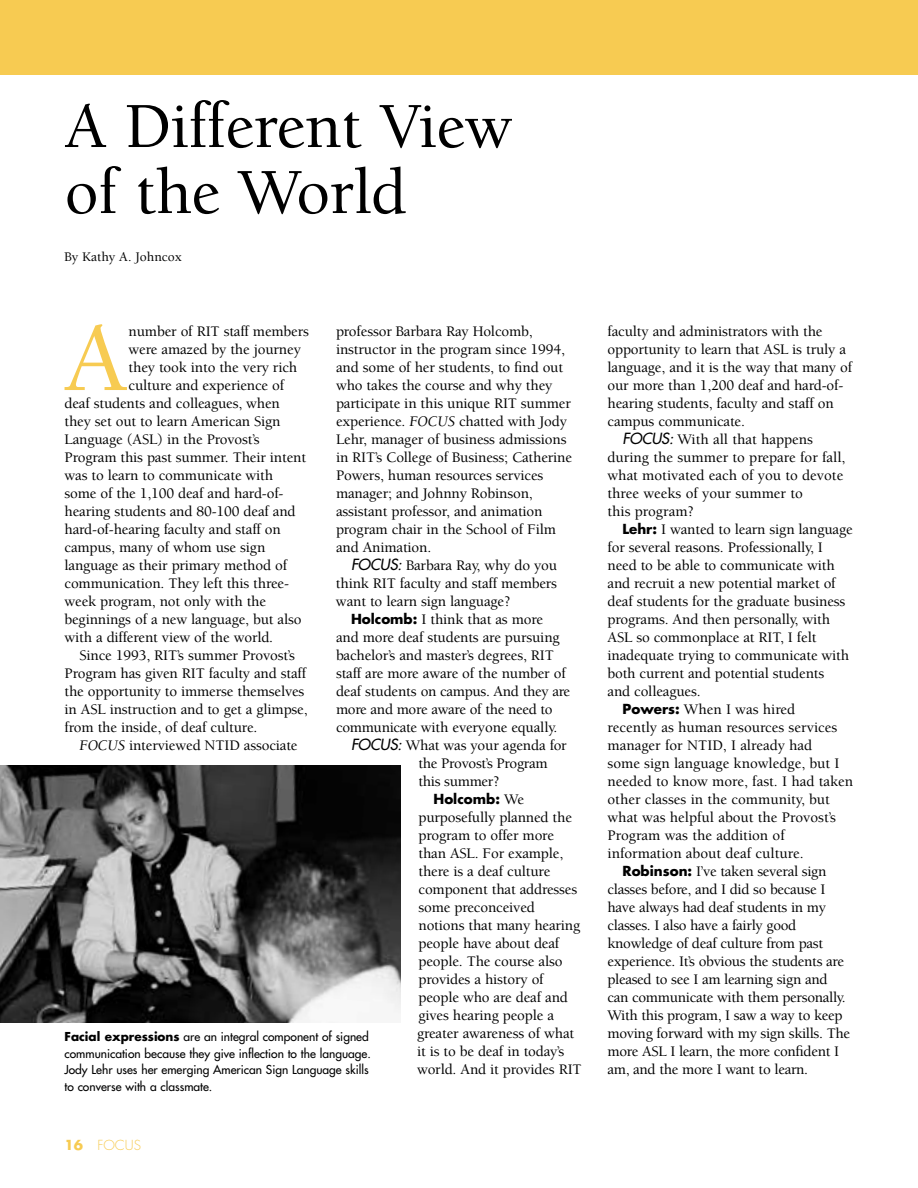
<style>
.page{position:relative;width:918px;height:1188px;background:#fff}
.page>*{position:absolute;margin:0;border:0;box-sizing:border-box;transform-origin:0 0}
.t1{font:500 100.05px "Berkeley";color:#f7cb52}
.t2{font:500 66px/66px "Berkeley";letter-spacing:-.01em;color:#000}
.t3{font:500 15px/18px "Berkeley";letter-spacing:-.01em;color:#000}
.t4{font:500 13.5px "Berkeley";color:#000}
.t5{font:700 13.5px "Futura";color:#000}
.t6{font:300 13.5px "Futura";color:#f7cb52}
.t7{font:12px/16.5px "Futura";color:#000}
.s1{font-weight:400;font-style:italic}
.s2{font-family:"Futura";font-weight:400;font-style:italic}
.s3{font-family:"Futura";font-weight:700;font-size:13.5px}
.s4{font-family:"Berkeley";font-weight:500;font-size:15px}
.s5{font-weight:700}
</style>
<div class="page">
<div style="left:0;top:0;width:918px;height:75px;background:#f7cb52"></div>
<img style="left:0;top:765px;width:400px;height:258px">
<h2 class="t2" style="left:64px;top:99px;width:449px">A Different View of the World</h2>
<p class="t4" style="left:64px;top:252px;width:119px">By Kathy A. Johncox</p>
<h1 class="t1" style="left:64px;top:319px;width:66px">A</h1>
<p class="t3" style="left:129px;top:324px;width:182px">number of RIT staff members</p>
<p class="t3" style="left:336px;top:324px;width:238px">professor Barbara Ray Holcomb, instructor in the program since 1994, and some of her students, to find out who takes the course and why they participate in this unique RIT summer experience. <span class="s1">FOCUS</span> chatted with Jody Lehr, manager of business admissions in RIT’s College of Business; Catherine Powers, human resources services manager; and Johnny Robinson, assistant professor, and animation program chair in the School of Film and Animation.</p>
<p class="t3" style="left:336px;top:558px;width:223px;text-align:justify;text-indent:15px"><span class="s2">FOCUS:</span> Barbara Ray, why do you think RIT faculty and staff members want to learn sign language?</p>
<p class="t3" style="left:351px;top:612px;width:194px"><span class="s3">Holcomb:</span> I think that as more</p>
<p class="t3" style="left:336px;top:630px;width:225px">and more deaf students are pursuing</p>
<p class="t3" style="left:336px;top:648px;width:219px">bachelor’s and master’s degrees, RIT</p>
<p class="t3" style="left:336px;top:666px;width:231px">staff are more aware of the number of</p>
<p class="t3" style="left:336px;top:684px;width:236px">deaf students on campus. And they are</p>
<p class="t3" style="left:336px;top:702px;width:218px">more and more aware of the need to</p>
<p class="t3" style="left:336px;top:720px;width:223px">communicate with everyone equally.</p>
<p class="t3" style="left:351px;top:738px;width:217px"><span class="s2">FOCUS:</span> What was your agenda for</p>
<p class="t3" style="left:419px;top:756px;width:131px">the Provost’s Program</p>
<p class="t3" style="left:419px;top:774px;width:83px">this summer?</p>
<p class="t5" style="left:434px;top:793px;width:92px">Holcomb: <span class="s4">We</span></p>
<p class="t3" style="left:417px;top:810px;width:166px">purposefully planned the program to offer more than ASL. For example, there is a deaf culture component that addresses some preconceived notions that many hearing people have about deaf people. The course also provides a history of people who are deaf and gives hearing people a greater awareness of what it is to be deaf in today’s world. And it provides RIT</p>
<p class="t3" style="left:129px;top:342px;width:174px">were amazed by the journey</p>
<p class="t3" style="left:129px;top:360px;width:170px">they took into the very rich</p>
<p class="t3" style="left:129px;top:378px;width:157px">culture and experience of</p>
<p class="t3" style="left:64px;top:396px;width:217px">deaf students and colleagues, when</p>
<p class="t3" style="left:64px;top:414px;width:218px">they set out to learn American Sign</p>
<p class="t3" style="left:64px;top:432px;width:197px">Language (ASL) in the Provost’s</p>
<p class="t3" style="left:64px;top:450px;width:243px">Program this past summer. Their intent</p>
<p class="t3" style="left:64px;top:468px;width:210px">was to learn to communicate with</p>
<p class="t3" style="left:64px;top:486px;width:221px">some of the 1,100 deaf and hard-of-</p>
<p class="t3" style="left:64px;top:504px;width:233px">hearing students and 80-100 deaf and</p>
<p class="t3" style="left:64px;top:522px;width:218px">hard-of-hearing faculty and staff on</p>
<p class="t3" style="left:64px;top:540px;width:202px">campus, many of whom use sign</p>
<p class="t3" style="left:64px;top:558px;width:224px">language as their primary method of</p>
<p class="t3" style="left:64px;top:576px;width:226px">communication. They left this three-</p>
<p class="t3" style="left:64px;top:594px;width:203px">week program, not only with the</p>
<p class="t3" style="left:64px;top:612px;width:239px">beginnings of a new language, but also</p>
<p class="t3" style="left:64px;top:630px;width:210px">with a different view of the world.</p>
<p class="t3" style="left:80px;top:648px;width:217px">Since 1993, RIT’s summer Provost’s</p>
<p class="t3" style="left:64px;top:666px;width:243px">Program has given RIT faculty and staff</p>
<p class="t3" style="left:64px;top:684px;width:241px">the opportunity to immerse themselves</p>
<p class="t3" style="left:64px;top:702px;width:245px">in ASL instruction and to get a glimpse,</p>
<p class="t3" style="left:64px;top:720px;width:194px">from the inside, of deaf culture.</p>
<p class="t3" style="left:80px;top:738px;width:220px"><span class="s1">FOCUS</span> interviewed NTID associate</p>
<p class="t7" style="left:64px;top:1029px;width:308px"><span class="s5">Facial expressions</span> are an integral component of signed communication because they give inflection to the language.<br>Jody Lehr uses her emerging American Sign Language skills to converse with a classmate.</p>
<p class="t6" style="left:64px;top:1139px;width:78px"><span class="s5">16</span> FOCUS</p>
<p class="t3" style="left:608px;top:324px;width:217px">faculty and administrators with the</p>
<p class="t3" style="left:608px;top:342px;width:240px">opportunity to learn that ASL is truly a</p>
<p class="t3" style="left:608px;top:360px;width:246px">language, and it is the way that many of</p>
<p class="t3" style="left:608px;top:378px;width:238px">our more than 1,200 deaf and hard-of-</p>
<p class="t3" style="left:608px;top:396px;width:228px">hearing students, faculty and staff on</p>
<p class="t3" style="left:608px;top:414px;width:139px">campus communicate.</p>
<p class="t3" style="left:622px;top:432px;width:192px"><span class="s2">FOCUS:</span> With all that happens</p>
<p class="t3" style="left:608px;top:450px;width:240px">during the summer to prepare for fall,</p>
<p class="t3" style="left:608px;top:468px;width:237px">what motivated each of you to devote</p>
<p class="t3" style="left:608px;top:486px;width:197px">three weeks of your summer to</p>
<p class="t3" style="left:608px;top:504px;width:88px">this program?</p>
<p class="t3" style="left:622px;top:522px;width:232px"><span class="s3">Lehr:</span> I wanted to learn sign language</p>
<p class="t3" style="left:607px;top:540px;width:217px">for several reasons. Professionally, I</p>
<p class="t3" style="left:607px;top:558px;width:229px">need to be able to communicate with</p>
<p class="t3" style="left:607px;top:576px;width:230px">and recruit a new potential market of</p>
<p class="t3" style="left:607px;top:594px;width:239px">deaf students for the graduate business</p>
<p class="t3" style="left:607px;top:612px;width:224px">programs. And then personally, with</p>
<p class="t3" style="left:607px;top:630px;width:210px">ASL so commonplace at RIT, I felt</p>
<p class="t3" style="left:607px;top:648px;width:243px">inadequate trying to communicate with</p>
<p class="t3" style="left:607px;top:666px;width:218px">both current and potential students</p>
<p class="t3" style="left:607px;top:684px;width:95px">and colleagues.</p>
<p class="t3" style="left:622px;top:702px;width:174px"><span class="s3">Powers:</span> When I was hired</p>
<p class="t3" style="left:608px;top:720px;width:231px">recently as human resources services</p>
<p class="t3" style="left:608px;top:738px;width:206px">manager for NTID, I already had</p>
<p class="t3" style="left:608px;top:756px;width:234px">some sign language knowledge, but I</p>
<p class="t3" style="left:608px;top:774px;width:247px">needed to know more, fast. I had taken</p>
<p class="t3" style="left:608px;top:792px;width:224px">other classes in the community, but</p>
<p class="t3" style="left:608px;top:810px;width:230px">what was helpful about the Provost’s</p>
<p class="t3" style="left:608px;top:828px;width:179px">Program was the addition of</p>
<p class="t3" style="left:608px;top:846px;width:198px">information about deaf culture.</p>
<p class="t3" style="left:622px;top:864px;width:206px"><span class="s3">Robinson:</span> I’ve taken several sign</p>
<p class="t3" style="left:608px;top:882px;width:219px">classes before, and I did so because I</p>
<p class="t3" style="left:608px;top:900px;width:220px">have always had deaf students in my</p>
<p class="t3" style="left:608px;top:918px;width:190px">classes. I also have a fairly good</p>
<p class="t3" style="left:608px;top:936px;width:217px">knowledge of deaf culture from past</p>
<p class="t3" style="left:608px;top:954px;width:238px">experience. It’s obvious the students are</p>
<p class="t3" style="left:608px;top:972px;width:221px">pleased to see I am learning sign and</p>
<p class="t3" style="left:608px;top:990px;width:240px">can communicate with them personally.</p>
<p class="t3" style="left:608px;top:1008px;width:237px">With this program, I saw a way to keep</p>
<p class="t3" style="left:608px;top:1026px;width:244px">moving forward with my sign skills. The</p>
<p class="t3" style="left:608px;top:1044px;width:233px">more ASL I learn, the more confident I</p>
<p class="t3" style="left:608px;top:1062px;width:202px">am, and the more I want to learn.</p>
</div>
